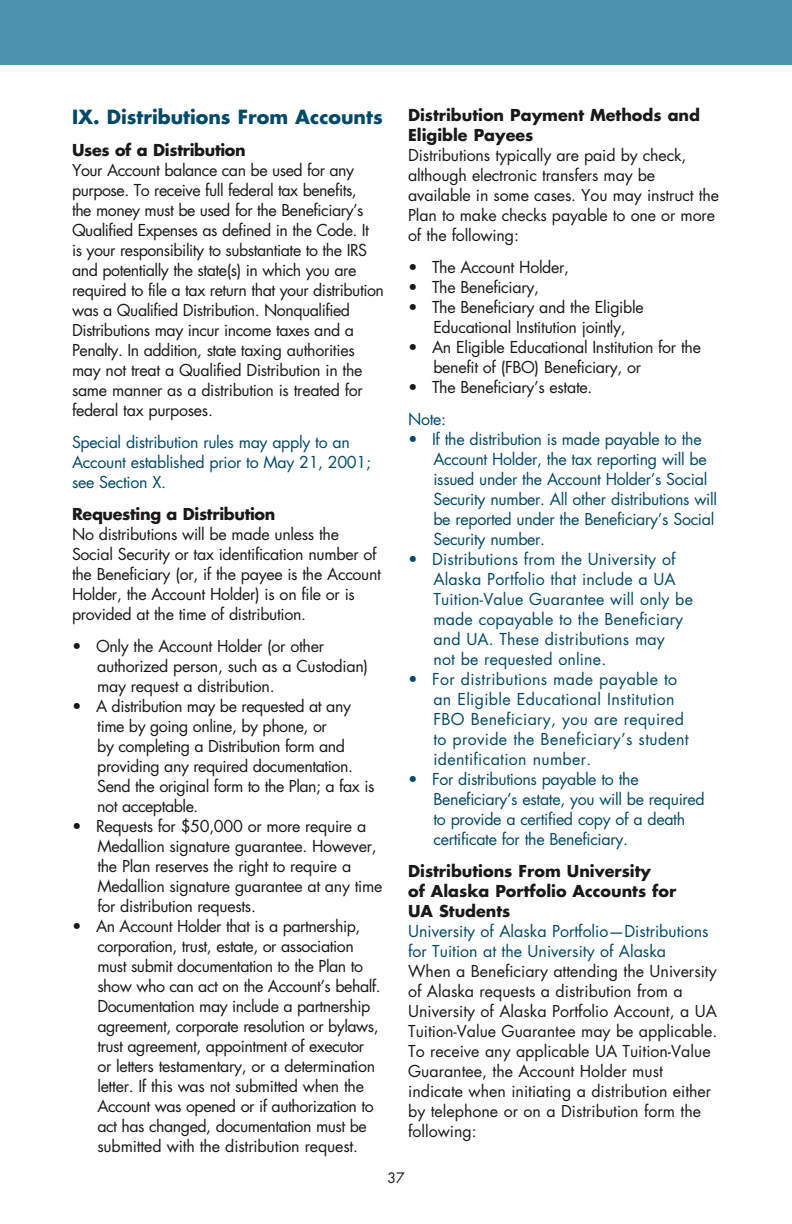
<style>
.page{position:relative;width:792px;height:1224px;background:#fff}
.page>*{position:absolute;margin:0;border:0;box-sizing:border-box;transform-origin:0 0}
.t1{font:700 19px "Futura Std";color:#004968}
.t2{font:16px/20px "Futura Std";letter-spacing:-.02em;color:#1a1818}
.t3{font:16px/20px "Futura Std";letter-spacing:-.02em;color:#004968}
.t4{font:16px/20px "Futura Std";color:#1a1818}
.t5{font:16px/20px "Futura Std";letter-spacing:.01em;color:#004968}
.t6{font:16px/20px "Futura Std";letter-spacing:.02em;color:#004968}
.t7{font:700 16px/20px "Futura Std";color:#1a1818}
.t8{font:16px/20px "Futura Std";color:#004968}
.t9{font:700 16px "Futura Std";letter-spacing:-.02em;color:#1a1818}
.t10{font:14px "Futura Std";color:#1a1818}
</style>
<div class="page">
<div style="left:0;top:0;width:792px;height:64px;background:#4d93ae"></div>
<p class="t1" style="left:72px;top:104px;width:312px">IX. Distributions From Accounts</p>
<p class="t9" style="left:72px;top:139px;width:175px">Uses of a Distribution</p>
<p class="t2" style="left:72px;top:160px;width:314px">Your Account balance can be used for any purpose. To receive full federal tax benefits,<br>the money must be used for the Beneficiary’s Qualified Expenses as defined in the Code. It<br>is your responsibility to substantiate to the IRS and potentially the state(s) in which you are required to file a tax return that your distribution was a Qualified Distribution. Nonqualified Distributions may incur income taxes and a Penalty. In addition, state taxing authorities may not treat a Qualified Distribution in the same manner as a distribution is treated for federal tax purposes.</p>
<p class="t3" style="left:72px;top:432px;width:300px">Special distribution rules may apply to an<br>Account established prior to May 21, 2001; see Section X.</p>
<p class="t9" style="left:72px;top:503px;width:205px">Requesting a Distribution</p>
<p class="t2" style="left:72px;top:524px;width:311px">No distributions will be made unless the Social Security or tax identification number of the Beneficiary (or, if the payee is the Account Holder, the Account Holder) is on file or is provided at the time of distribution.</p>
<p class="t2" style="left:97px;top:636px;width:272px;text-indent:-25px">• Only the Account Holder (or other authorized person, such as a Custodian) may request a distribution.</p>
<p class="t2" style="left:97px;top:696px;width:279px;text-indent:-25px">• A distribution may be requested at any time by going online, by phone, or<br>by completing a Distribution form and providing any required documentation.<br>Send the original form to the Plan; a fax is not acceptable.</p>
<p class="t2" style="left:97px;top:816px;width:287px;text-indent:-25px">• Requests for $50,000 or more require a Medallion signature guarantee. However, the Plan reserves the right to require a Medallion signature guarantee at any time for distribution requests.</p>
<p class="t2" style="left:97px;top:916px;width:285px;text-indent:-25px">• An Account Holder that is a partnership, corporation, trust, estate, or association must submit documentation to the Plan to show who can act on the Account’s behalf.<br>Documentation may include a partnership agreement, corporate resolution or bylaws, trust agreement, appointment of executor or letters testamentary, or a determination letter. If this was not submitted when the Account was opened or if authorization to act has changed, documentation must be submitted with the distribution request.</p>
<p class="t7" style="left:408px;top:105px;width:294px">Distribution Payment Methods and<br>Eligible Payees</p>
<p class="t2" style="left:408px;top:145px;width:313px">Distributions typically are paid by check, although electronic transfers may be available in some cases. You may instruct the Plan to make checks payable to one or more of the following:</p>
<p class="t2" style="left:408px;top:257px;width:163px">• The Account Holder,</p>
<p class="t2" style="left:408px;top:277px;width:132px">• The Beneficiary,</p>
<p class="t2" style="left:408px;top:297px;width:237px;text-align:center">• The Beneficiary and the Eligible<br>Educational Institution jointly,</p>
<p class="t2" style="left:433px;top:337px;width:269px;text-indent:-25px">• An Eligible Educational Institution for the benefit of (FBO) Beneficiary, or</p>
<p class="t2" style="left:408px;top:377px;width:186px">• The Beneficiary’s estate.</p>
<p class="t3" style="left:408px;top:409px;width:40px">Note:</p>
<p class="t3" style="left:433px;top:429px;width:285px;text-indent:-25px">• If the distribution is made payable to the Account Holder, the tax reporting will be issued under the Account Holder’s Social Security number. All other distributions will be reported under the Beneficiary’s Social Security number.</p>
<p class="t5" style="left:433px;top:549px;width:261px;text-indent:-25px">• Distributions from the University of Alaska Portfolio that include a UA Tuition-Value Guarantee will only be made copayable to the Beneficiary and UA. These distributions may<br>not be requested online.</p>
<p class="t6" style="left:433px;top:669px;width:257px;text-indent:-25px">• For distributions made payable to an Eligible Educational Institution FBO Beneficiary, you are required to provide the Beneficiary’s student identification number.</p>
<p class="t3" style="left:433px;top:769px;width:273px;text-indent:-25px">• For distributions payable to the Beneficiary’s estate, you will be required to provide a certified copy of a death certificate for the Beneficiary.</p>
<p class="t7" style="left:408px;top:861px;width:270px">Distributions From University<br>of Alaska Portfolio Accounts for<br>UA Students</p>
<p class="t8" style="left:408px;top:921px;width:302px">University of Alaska Portfolio—Distributions for Tuition at the University of Alaska</p>
<p class="t4" style="left:408px;top:961px;width:311px">When a Beneficiary attending the University of Alaska requests a distribution from a University of Alaska Portfolio Account, a UA Tuition-Value Guarantee may be applicable.<br>To receive any applicable UA Tuition-Value Guarantee, the Account Holder must indicate when initiating a distribution either by telephone or on a Distribution form the following:</p>
<p class="t10" style="left:387px;top:1169px;width:19px">37</p>
</div>
